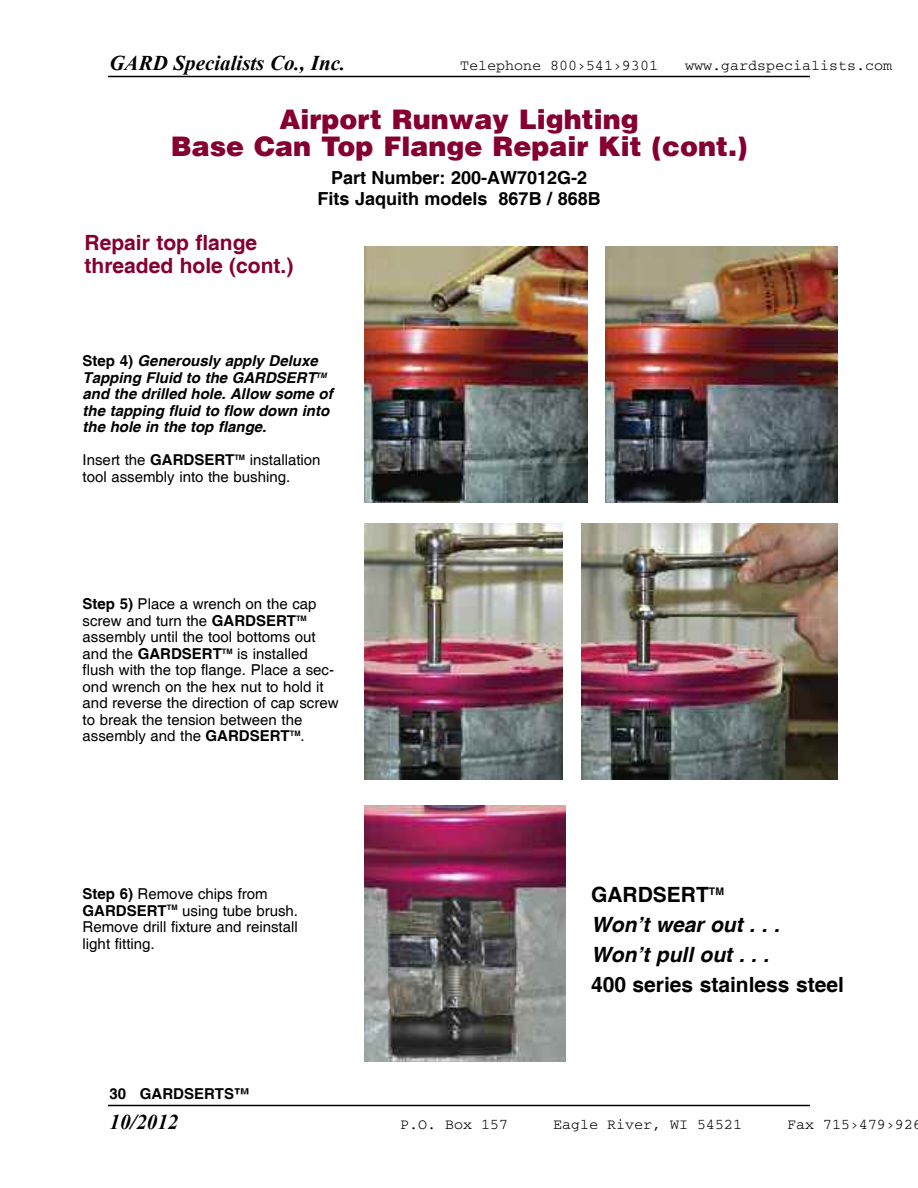
<style>
.page{position:relative;width:918px;height:1188px;background:#fff}
.page>*{position:absolute;margin:0;border:0;box-sizing:border-box;transform-origin:0 0}
.t1{font:900 27px/27px "Helvetica LT";color:#850031;text-align:center}
.t2{font:italic 700 21px/30px "Helvetica";color:#000}
.t3{font:700 21px/22.5px "Helvetica";color:#850031}
.t4{font:italic 700 21px "Times New Roman";color:#000}
.t5{font:700 21px "Helvetica";color:#000}
.t6{font:700 18px/21px "Helvetica";color:#000;text-align:center}
.t7{font:15px/16.5px "Helvetica";color:#000}
.t8{font:italic 700 15px/16.5px "Helvetica";color:#000}
.t9{font:15px "Courier";color:#000}
.t10{font:700 15px "Helvetica";color:#000}
.s1{font-style:normal}
.s2{font-weight:700}
</style>
<div class="page">
<hr style="left:108px;top:76px;width:702px;height:1px;background:#000">
<hr style="left:108px;top:1105px;width:702px;height:1px;background:#000">
<img style="left:606px;top:246px;width:232px;height:256px">
<img style="left:365px;top:246px;width:222px;height:256px">
<img style="left:582px;top:524px;width:256px;height:256px">
<img style="left:365px;top:524px;width:198px;height:256px">
<img style="left:365px;top:806px;width:200px;height:256px">
<h2 class="t4" style="left:110px;top:51px;width:237px">GARD Specialists Co., Inc.</h2>
<p class="t9" style="left:460px;top:61px;width:200px">Telephone 800›541›9301</p>
<p class="t9" style="left:685px;top:61px;width:209px">www.gardspecialists.com</p>
<h1 class="t1" style="left:171px;top:105px;width:578px">Airport Runway Lighting<br>Base Can Top Flange Repair Kit (cont.)</h1>
<p class="t6" style="left:318px;top:168px;width:285px">Part Number: 200-AW7012G-2<br>Fits Jaquith models 867B / 868B</p>
<h2 class="t3" style="left:85px;top:231px;width:210px">Repair top flange threaded hole (cont.)</h2>
<p class="t8" style="left:83px;top:353px;width:252px"><span class="s1">Step 4)</span> Generously apply Deluxe<br>Tapping Fluid to the GARDSERT<sup>TM </sup>and the drilled hole. Allow some of the tapping fluid to flow down into the hole in the top flange.</p>
<p class="t7" style="left:83px;top:452px;width:239px">Insert the <span class="s2">GARDSERT</span><sup>TM</sup> installation tool assembly into the bushing.</p>
<p class="t7" style="left:83px;top:596px;width:257px"><span class="s2">Step 5)</span> Place a wrench on the cap screw and turn the <span class="s2">GARDSERT</span><sup>TM </sup>assembly until the tool bottoms out and the <span class="s2">GARDSERT</span><sup>TM</sup> is installed flush with the top flange. Place a sec&shy;ond wrench on the hex nut to hold it and reverse the direction of cap screw to break the tension between the assembly and the <span class="s2">GARDSERT</span><sup>TM</sup>.</p>
<p class="t7" style="left:83px;top:886px;width:217px"><span class="s2">Step 6)</span> Remove chips from<br><span class="s2">GARDSERT</span><sup>TM</sup> using tube brush.<br>Remove drill fixture and reinstall light fitting.</p>
<p class="t10" style="left:109px;top:1085px;width:141px">30 GARDSERTS™</p>
<h2 class="t2" style="left:591px;top:880px;width:190px"><span class="s1">GARDSERT</span><sup>TM<br></sup>Won’t wear out . . .<br>Won’t pull out . . .</h2>
<h2 class="t5" style="left:591px;top:973px;width:254px">400 series stainless steel</h2>
<h2 class="t4" style="left:110px;top:1110px;width:70px">10/2012</h2>
<p class="t9" style="left:400px;top:1120px;width:109px">P.O. Box 157</p>
<p class="t9" style="left:553px;top:1120px;width:191px">Eagle River, WI 54521</p>
<p class="t9" style="left:787px;top:1120px;width:136px">Fax 715›479›926</p>
</div>
